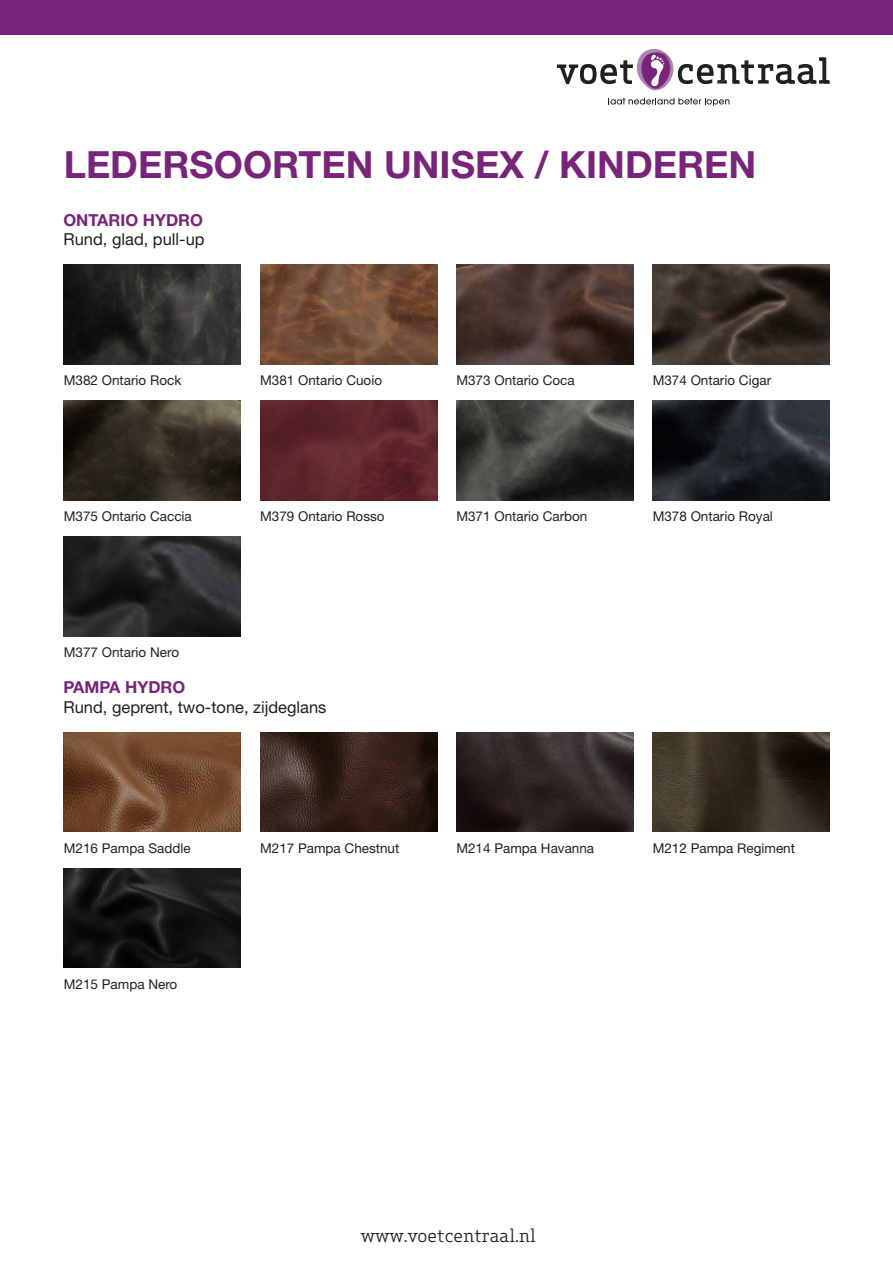
<style>
.page{position:relative;width:893px;height:1263px;background:#fff}
.page>*{position:absolute;margin:0;border:0;box-sizing:border-box;transform-origin:0 0}
.t1{font:700 37.5px "Helvetica Neue";color:#79247b}
.t2{font:18px "Apex Serif";color:#231f20}
.t3{font:16.5px "Helvetica Neue";color:#231f20}
.t4{font:700 16.5px "Helvetica Neue";color:#79247b}
.t5{font:13.5px "Helvetica Neue";color:#231f20}
</style>
<div class="page">
<svg style="left:557px;top:49px;width:273px;height:41px"></svg>
<svg style="left:608px;top:98px;width:121px;height:8px"></svg>
<div style="left:0;top:0;width:893px;height:34px;background:#79247b"></div>
<img style="left:64px;top:265px;width:177px;height:99px">
<img style="left:64px;top:401px;width:177px;height:99px">
<img style="left:260px;top:265px;width:177px;height:99px">
<img style="left:456px;top:265px;width:177px;height:99px">
<img style="left:653px;top:265px;width:177px;height:99px">
<img style="left:64px;top:537px;width:177px;height:99px">
<img style="left:260px;top:401px;width:177px;height:99px">
<img style="left:456px;top:401px;width:177px;height:99px">
<img style="left:653px;top:401px;width:177px;height:99px">
<img style="left:64px;top:732px;width:177px;height:100px">
<img style="left:64px;top:868px;width:177px;height:100px">
<img style="left:260px;top:732px;width:177px;height:100px">
<img style="left:456px;top:732px;width:177px;height:100px">
<img style="left:653px;top:732px;width:177px;height:100px">
<p class="t1" style="left:64px;top:142px;width:694px">LEDERSOORTEN UNISEX / KINDEREN</p>
<p class="t4" style="left:63px;top:210px;width:141px">ONTARIO HYDRO</p>
<p class="t3" style="left:63px;top:230px;width:143px">Rund, glad, pull-up</p>
<p class="t5" style="left:64px;top:372px;width:119px">M382 Ontario Rock</p>
<p class="t5" style="left:64px;top:508px;width:130px">M375 Ontario Caccia</p>
<p class="t5" style="left:64px;top:644px;width:117px">M377 Ontario Nero</p>
<p class="t5" style="left:260px;top:372px;width:124px">M381 Ontario Cuoio</p>
<p class="t5" style="left:456px;top:372px;width:120px">M373 Ontario Coca</p>
<p class="t5" style="left:653px;top:372px;width:120px">M374 Ontario Cigar</p>
<p class="t5" style="left:260px;top:508px;width:126px">M379 Ontario Rosso</p>
<p class="t5" style="left:456px;top:508px;width:133px">M371 Ontario Carbon</p>
<p class="t5" style="left:653px;top:508px;width:122px">M378 Ontario Royal</p>
<p class="t4" style="left:63px;top:677px;width:123px">PAMPA HYDRO</p>
<p class="t3" style="left:63px;top:697px;width:265px">Rund, geprent, two-tone, zijdeglans</p>
<p class="t5" style="left:64px;top:840px;width:128px">M216 Pampa Saddle</p>
<p class="t5" style="left:64px;top:976px;width:115px">M215 Pampa Nero</p>
<p class="t5" style="left:260px;top:840px;width:141px">M217 Pampa Chestnut</p>
<p class="t5" style="left:456px;top:840px;width:139px">M214 Pampa Havanna</p>
<p class="t5" style="left:653px;top:840px;width:144px">M212 Pampa Regiment</p>
<h2 class="t2" style="left:361px;top:1224px;width:177px">www.voetcentraal.nl</h2>
</div>
